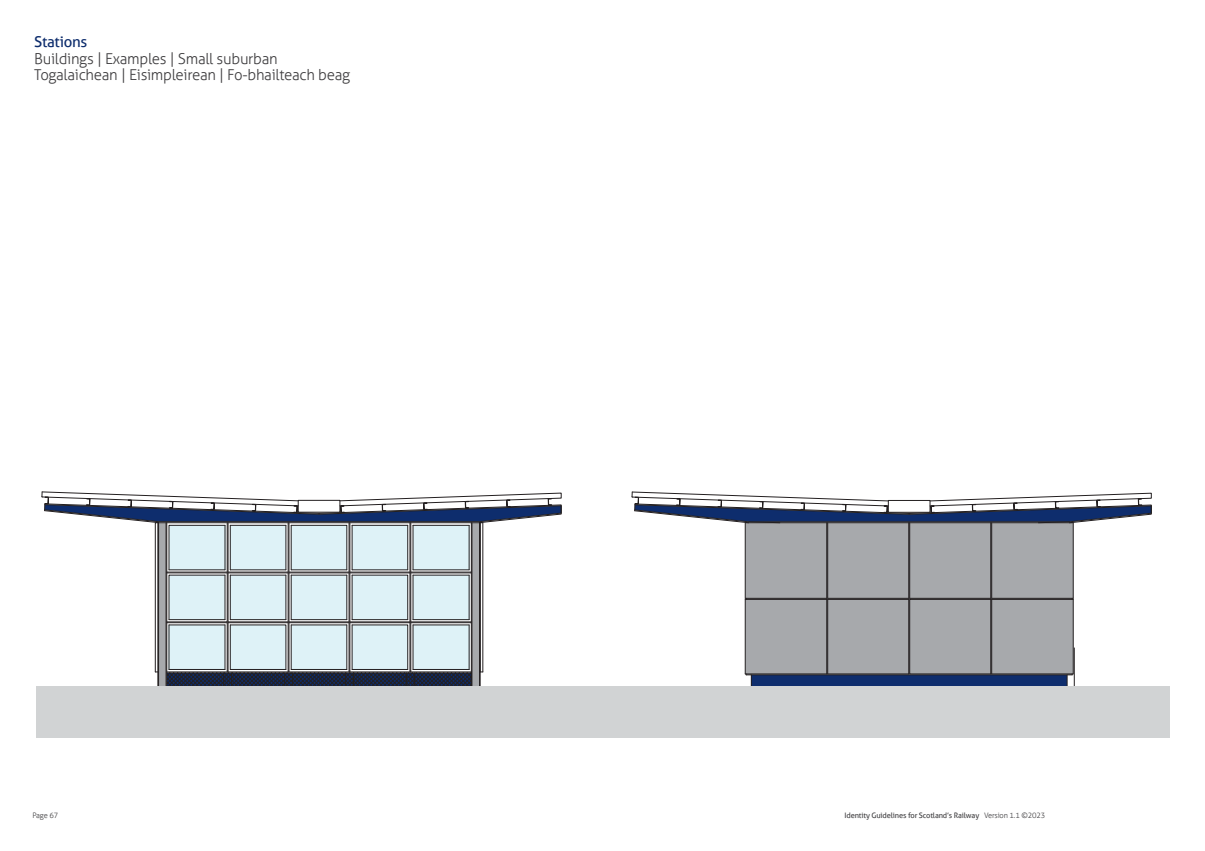
<style>
.page{position:relative;width:1205px;height:851px;background:#fff}
.page>*{position:absolute;margin:0;border:0;box-sizing:border-box;transform-origin:0 0}
.t1{font:300 15px/16.9px "Scot Rail Aller";letter-spacing:-.02em;color:#414042}
.t2{font:15px "Scot Rail Aller";letter-spacing:-.02em;color:#0e2d6d}
.t3{font:7.5px "Scot Rail Aller";letter-spacing:-.02em;color:#414042}
.t4{font:300 7.5px "Scot Rail Aller";letter-spacing:-.025em;color:#414042}
.s1{font-weight:300}
</style>
<div class="page">
<div style="left:746px;top:523px;width:327px;height:151px;background:#a7a9ac"></div>
<div style="left:751px;top:674px;width:316px;height:17px;background:#0e2d6d"></div>
<hr style="left:1074px;top:647px;width:1px;height:44px;background:#231f20">
<hr style="left:746px;top:674px;width:326px;height:1px;background:#231f20">
<hr style="left:745px;top:599px;width:1px;height:74px;background:#231f20">
<hr style="left:745px;top:598px;width:82px;height:1px;background:#231f20">
<hr style="left:745px;top:599px;width:82px;height:1px;background:#231f20">
<hr style="left:745px;top:522px;width:1px;height:76px;background:#231f20">
<hr style="left:745px;top:673px;width:82px;height:1px;background:#231f20">
<svg style="left:746px;top:673px;width:6px;height:13px"></svg>
<hr style="left:1073px;top:522px;width:1px;height:76px;background:#231f20">
<hr style="left:1073px;top:599px;width:1px;height:74px;background:#231f20">
<svg style="left:1067px;top:674px;width:6px;height:12px"></svg>
<hr style="left:908px;top:522px;width:1px;height:76px;background:#231f20">
<hr style="left:909px;top:522px;width:1px;height:76px;background:#231f20">
<hr style="left:908px;top:599px;width:1px;height:74px;background:#231f20">
<hr style="left:909px;top:598px;width:82px;height:1px;background:#231f20">
<div style="left:909px;top:599px;width:82px;height:75px;border:1px solid #231f20"></div>
<hr style="left:991px;top:599px;width:82px;height:1px;background:#231f20">
<hr style="left:991px;top:598px;width:82px;height:1px;background:#231f20">
<hr style="left:991px;top:673px;width:82px;height:1px;background:#231f20">
<hr style="left:990px;top:599px;width:1px;height:74px;background:#231f20">
<hr style="left:991px;top:599px;width:1px;height:74px;background:#231f20">
<hr style="left:990px;top:522px;width:1px;height:76px;background:#231f20">
<hr style="left:991px;top:522px;width:1px;height:76px;background:#231f20">
<hr style="left:828px;top:599px;width:81px;height:1px;background:#231f20">
<hr style="left:828px;top:598px;width:81px;height:1px;background:#231f20">
<hr style="left:828px;top:673px;width:81px;height:1px;background:#231f20">
<hr style="left:826px;top:599px;width:1px;height:74px;background:#231f20">
<hr style="left:827px;top:599px;width:1px;height:74px;background:#231f20">
<hr style="left:826px;top:522px;width:1px;height:76px;background:#231f20">
<hr style="left:827px;top:522px;width:1px;height:76px;background:#231f20">
<svg style="left:632px;top:492px;width:519px;height:31px"></svg>
<svg style="left:42px;top:491px;width:519px;height:195px"></svg>
<div style="left:36px;top:686px;width:1134px;height:51px;background:#d1d3d4"></div>
<p class="t2" style="left:34px;top:32px;width:55px">Stations</p>
<p class="t1" style="left:34px;top:50px;width:317px">Buildings | Examples | Small suburban<br>Togalaichean | Eisimpleirean | Fo-bhailteach beag</p>
<p class="t4" style="left:32px;top:810px;width:27px">Page 67</p>
<p class="t3" style="left:844px;top:810px;width:202px">Identity Guidelines for Scotland’s Railway <span class="s1">Version 1.1 ©2023</span></p>
</div>
